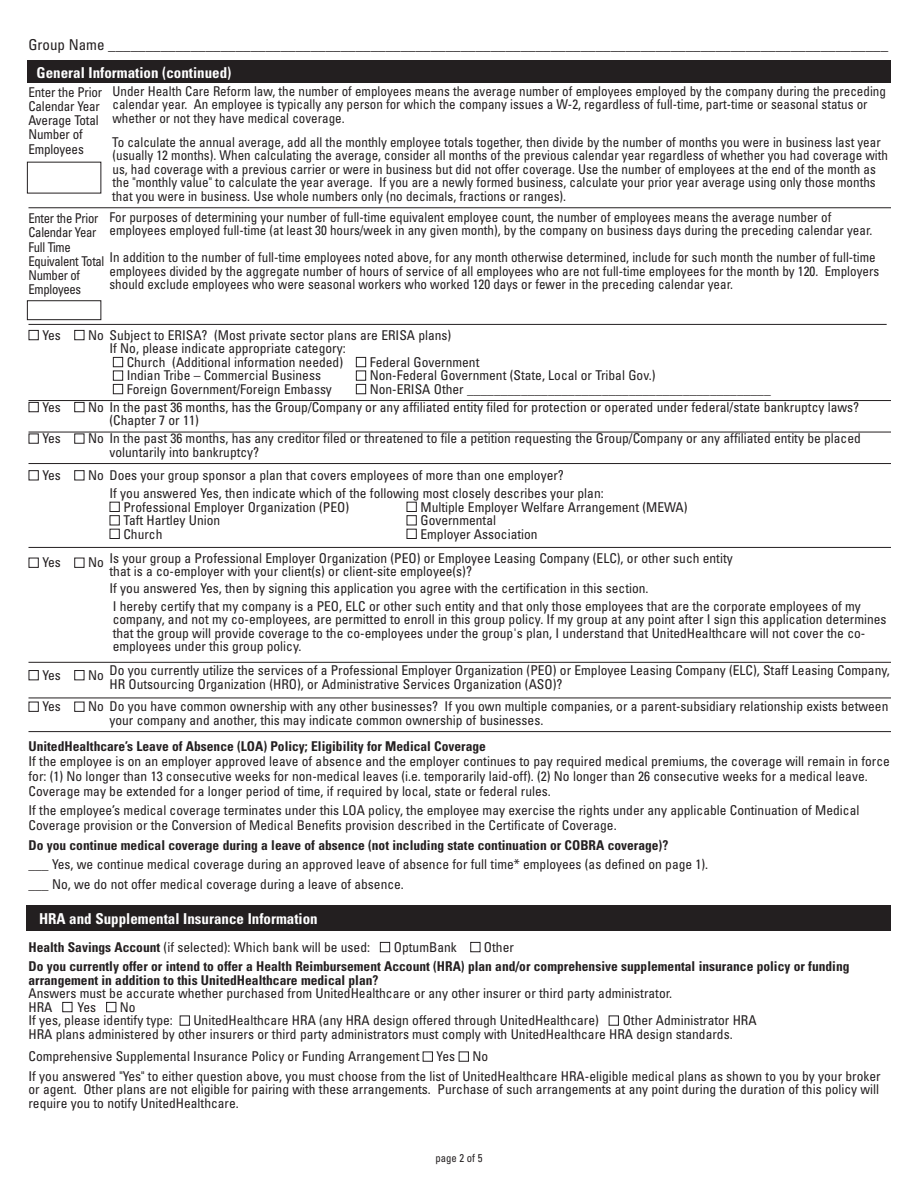
<style>
.page{position:relative;width:918px;height:1188px;background:#fff}
.page>*{position:absolute;margin:0;border:0;box-sizing:border-box;transform-origin:0 0}
.t1{font:condensed 15px "Univers";color:#231f20}
.t2{font:700 condensed 15px "Univers";color:#fff}
.t3{font:condensed 13.5px/13.5px "Univers";color:#231f20}
.t4{font:700 condensed 13.5px/19.5px "Univers";color:#231f20}
.t5{font:condensed 13.5px/14.2px "Univers";letter-spacing:-.02em;color:#231f20;scale:.94 1}
.t6{font:condensed 11.25px "Univers";color:#231f20;scale:.95 1}
.s1{color:#fff}
.s2{font-weight:400}
</style>
<div class="page">
<div style="left:27px;top:60px;width:864px;height:23px;background:#231f20"></div>
<hr style="left:28px;top:207px;width:863px;height:1px;background:#231f20">
<hr style="left:28px;top:324px;width:859px;height:1px;background:#231f20">
<hr style="left:28px;top:400px;width:863px;height:1px;background:#231f20">
<hr style="left:28px;top:432px;width:863px;height:1px;background:#231f20">
<hr style="left:28px;top:463px;width:863px;height:1px;background:#231f20">
<hr style="left:28px;top:547px;width:863px;height:1px;background:#231f20">
<hr style="left:28px;top:662px;width:863px;height:1px;background:#231f20">
<hr style="left:28px;top:698px;width:863px;height:1px;background:#231f20">
<hr style="left:28px;top:731px;width:863px;height:1px;background:#231f20">
<div style="left:27px;top:906px;width:864px;height:25px;background:#231f20"></div>
<div style="left:27px;top:300px;width:74px;height:20px;border:1px solid #231f20"></div>
<p class="t1" style="left:28px;top:39px;width:861px">Group Name ________________________________________________________________________________________________________</p>
<p class="t3" style="left:28px;top:86px;width:75px;line-height:14.2px">Enter the Prior<br>Calendar Year<br>Average Total<br>Number of<br>Employees</p>
<p class="t2" style="left:37px;top:67px;width:196px">General Information (continued)</p>
<p class="t3" style="left:112px;top:85px;width:775px">Under Health Care Reform law, the number of employees means the average number of employees employed by the company during the preceding calendar year. An employee is typically any person for which the company issues a W-2, regardless of full-time, part-time or seasonal status or whether or not they have medical coverage.</p>
<p class="t3" style="left:112px;top:136px;width:777px">To calculate the annual average, add all the monthly employee totals together, then divide by the number of months you were in business last year (usually 12 months). When calculating the average, consider all months of the previous calendar year regardless of whether you had coverage with us, had coverage with a previous carrier or were in business but did not offer coverage. Use the number of employees at the end of the month as the "monthly value" to calculate the year average. If you are a newly formed business, calculate your prior year average using only those months that you were in business. Use whole numbers only (no decimals, fractions or ranges).</p>
<p class="t3" style="left:109px;top:211px;width:764px">For purposes of determining your number of full-time equivalent employee count, the number of employees means the average number of employees employed full-time (at least 30 hours/week in any given month), by the company on business days during the preceding calendar year.</p>
<p class="t3" style="left:109px;top:252px;width:771px">In addition to the number of full-time employees noted above, for any month otherwise determined, include for such month the number of full-time employees divided by the aggregate number of hours of service of all employees who are not full-time employees for the month by 120. Employers should exclude employees who were seasonal workers who worked 120 days or fewer in the preceding calendar year.</p>
<p class="t3" style="left:110px;top:329px;width:343px;text-indent:-81px"><span class="s1">■</span> Yes <span class="s1">■</span> No Subject to ERISA? (Most private sector plans are ERISA plans)<br>If No, please indicate appropriate category:</p>
<p class="t3" style="left:113px;top:356px;width:368px"><span class="s1">■</span> Church (Additional information needed) <span class="s1">■</span> Federal Government</p>
<p class="t3" style="left:113px;top:370px;width:210px"><span class="s1">■</span> Indian Tribe – Commercial Business</p>
<p class="t3" style="left:356px;top:370px;width:301px"><span class="s1">■</span> Non-Federal Government (State, Local or Tribal Gov.)</p>
<p class="t3" style="left:113px;top:383px;width:221px"><span class="s1">■</span> Foreign Government/Foreign Embassy</p>
<p class="t3" style="left:356px;top:383px;width:416px"><span class="s1">■</span> Non-ERISA Other _____________________________________________</p>
<p class="t3" style="left:110px;top:401px;width:751px;text-indent:-81px"><span class="s1">■</span> Yes <span class="s1">■</span> No In the past 36 months, has the Group/Company or any affiliated entity filed for protection or operated under federal/state bankruptcy laws? (Chapter 7 or 11)</p>
<p class="t3" style="left:110px;top:433px;width:753px;text-indent:-81px"><span class="s1">■</span> Yes <span class="s1">■</span> No In the past 36 months, has any creditor filed or threatened to file a petition requesting the Group/Company or any affiliated entity be placed voluntarily into bankruptcy?</p>
<p class="t3" style="left:109px;top:467px;width:496px;line-height:18px;text-indent:-81px"><span class="s1">■</span> Yes <span class="s1">■</span> No Does your group sponsor a plan that covers employees of more than one employer?<br>If you answered Yes, then indicate which of the following most closely describes your plan:</p>
<p class="t3" style="left:110px;top:501px;width:241px"><span class="s1">■</span> Professional Employer Organization (PEO)</p>
<p class="t3" style="left:406px;top:501px;width:283px"><span class="s1">■</span> Multiple Employer Welfare Arrangement (MEWA)</p>
<p class="t3" style="left:110px;top:515px;width:112px"><span class="s1">■</span> Taft Hartley Union</p>
<p class="t3" style="left:406px;top:515px;width:91px"><span class="s1">■</span> Governmental</p>
<p class="t3" style="left:110px;top:528px;width:54px"><span class="s1">■</span> Church</p>
<p class="t3" style="left:406px;top:528px;width:133px"><span class="s1">■</span> Employer Association</p>
<p class="t3" style="left:109px;top:552px;width:625px;text-indent:-81px"><span class="s1">■</span> Yes <span class="s1">■</span> No Is your group a Professional Employer Organization (PEO) or Employee Leasing Company (ELC), or other such entity that is a co-employer with your client(s) or client-site employee(s)?</p>
<p class="t3" style="left:109px;top:580px;width:753px;line-height:18px">If you answered Yes, then by signing this application you agree with the certification in this section.<br>I hereby certify that my company is a PEO, ELC or other such entity and that only those employees that are the corporate employees of my</p>
<p class="t3" style="left:113px;top:614px;width:775px">company, and not my co-employees, are permitted to enroll in this group policy. If my group at any point after I sign this application determines that the group will provide coverage to the co-employees under the group's plan, I understand that UnitedHealthcare will not cover the co&shy;employees under this group policy.</p>
<p class="t3" style="left:110px;top:665px;width:782px;text-indent:-81px"><span class="s1">■</span> Yes <span class="s1">■</span> No Do you currently utilize the services of a Professional Employer Organization (PEO) or Employee Leasing Company (ELC), Staff Leasing Company,<br>HR Outsourcing Organization (HRO), or Administrative Services Organization (ASO)?</p>
<p class="t3" style="left:110px;top:701px;width:780px;text-indent:-81px"><span class="s1">■</span> Yes <span class="s1">■</span> No Do you have common ownership with any other businesses? If you own multiple companies, or a parent-subsidiary relationship exists between your company and another, this may indicate common ownership of businesses.</p>
<p class="t4" style="left:28px;top:737px;width:459px">UnitedHealthcare’s Leave of Absence (LOA) Policy; Eligibility for Medical Coverage</p>
<p class="t3" style="left:28px;top:755px;width:863px;line-height:15px">If the employee is on an employer approved leave of absence and the employer continues to pay required medical premiums, the coverage will remain in force for: (1) No longer than 13 consecutive weeks for non-medical leaves (i.e. temporarily laid-off). (2) No longer than 26 consecutive weeks for a medical leave.<br>Coverage may be extended for a longer period of time, if required by local, state or federal rules.</p>
<p class="t3" style="left:28px;top:804px;width:832px;line-height:15px">If the employee’s medical coverage terminates under this LOA policy, the employee may exercise the rights under any applicable Continuation of Medical<br>Coverage provision or the Conversion of Medical Benefits provision described in the Certificate of Coverage.</p>
<p class="t4" style="left:28px;top:836px;width:641px">Do you continue medical coverage during a leave of absence (not including state continuation or COBRA coverage)?</p>
<p class="t3" style="left:28px;top:856px;width:681px;line-height:19.5px">___ Yes, we continue medical coverage during an approved leave of absence for full time* employees (as defined on page 1). ___ No, we do not offer medical coverage during a leave of absence.</p>
<p class="t5" style="left:28px;top:212px;width:82px">Enter the Prior<br>Calendar Year<br>Full Time<br>Equivalent Total<br>Number of<br>Employees</p>
<p class="t2" style="left:39px;top:913px;width:280px">HRA and Supplemental Insurance Information</p>
<p class="t4" style="left:28px;top:938px;width:823px">Health Savings Account <span class="s2">(if selected): Which bank will be used:</span> <span class="s1">■</span> <span class="s2">OptumBank</span> <span class="s1">■</span> <span class="s2">Other<br></span>Do you currently offer or intend to offer a Health Reimbursement Account (HRA) plan and/or comprehensive supplemental insurance policy or funding</p>
<p class="t4" style="left:29px;top:971px;width:352px">arrangement in addition to this UnitedHealthcare medical plan?</p>
<p class="t3" style="left:28px;top:988px;width:730px">Answers must be accurate whether purchased from UnitedHealthcare or any other insurer or third party administrator.<br>HRA <span class="s1">■</span> Yes <span class="s1">■</span> No<br>If yes, please identify type: <span class="s1">■</span> UnitedHealthcare HRA (any HRA design offered through UnitedHealthcare) <span class="s1">■</span> Other Administrator HRA HRA plans administered by other insurers or third party administrators must comply with UnitedHealthcare HRA design standards.</p>
<p class="t3" style="left:29px;top:1048px;width:854px;line-height:19.5px">Comprehensive Supplemental Insurance Policy or Funding Arrangement <span class="s1">■</span> Yes <span class="s1">■</span> No<br>If you answered "Yes" to either question above, you must choose from the list of UnitedHealthcare HRA-eligible medical plans as shown to you by your broker</p>
<p class="t3" style="left:28px;top:1084px;width:852px">or agent. Other plans are not eligible for pairing with these arrangements. Purchase of such arrangements at any point during the duration of this policy will require you to notify UnitedHealthcare.</p>
<p class="t6" style="left:435px;top:1153px;width:51px">page 2 of 5</p>
</div>
